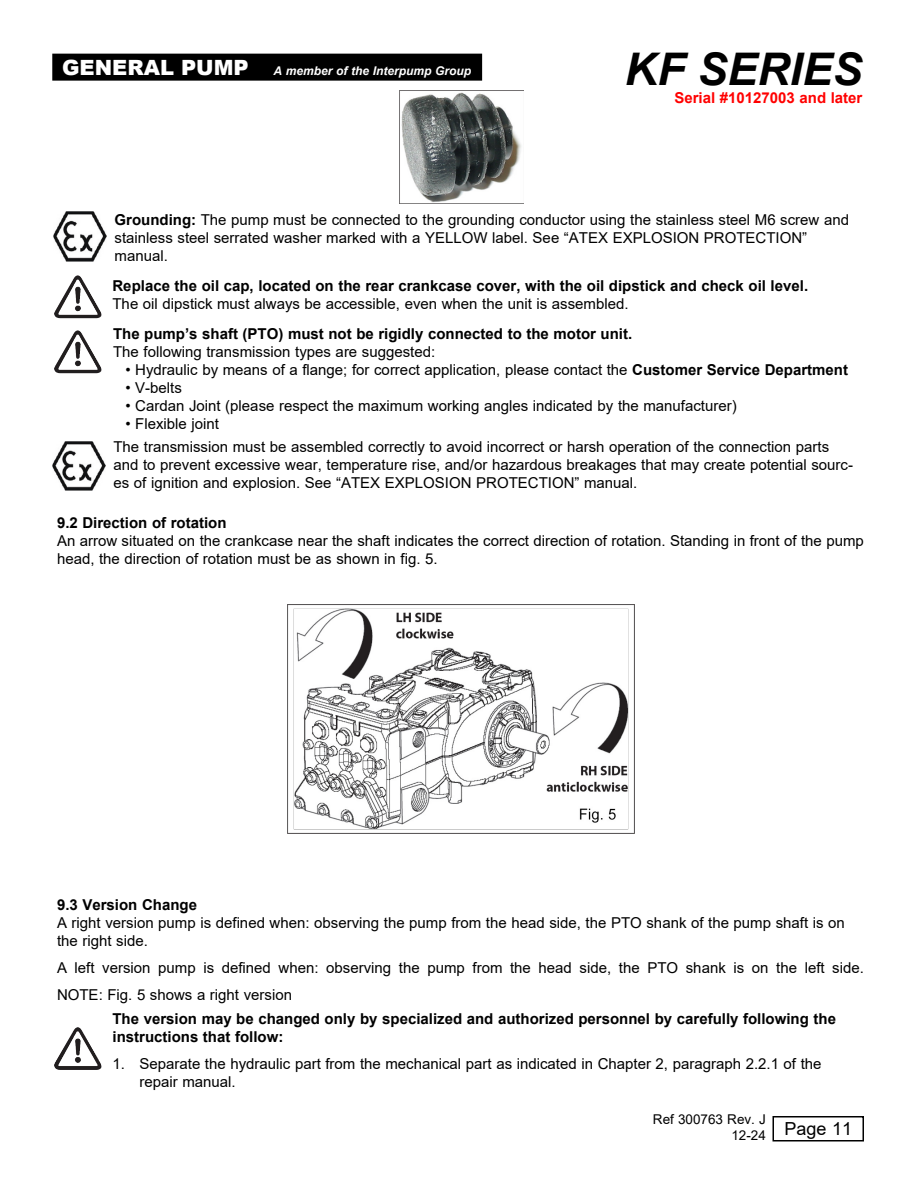
<style>
.page{position:relative;width:918px;height:1188px;background:#fff}
.page>*{position:absolute;margin:0;border:0;box-sizing:border-box;transform-origin:0 0}
.t1{font:italic 700 45px "Arial";color:#000}
.t2{font:18px "Arial";color:#000}
.t3{font:15px/18px "Arial";color:#000}
.t4{font:700 15px/18px "Arial";color:#000}
.t5{font:700 15px "Arial";color:#f00}
.t6{font:13.5px/16.2px "Arial";color:#000;text-align:right}
.t7{font:italic 700 12px "Arial";color:#fff}
.s1{font-weight:900;font-style:normal;font-size:21px}
.s2{font-weight:700}
</style>
<div class="page">
<div style="left:772px;top:1116px;width:92px;height:26px;border:2px solid #000"></div>
<img style="left:54px;top:330px;width:47px;height:43px">
<img style="left:54px;top:275px;width:47px;height:43px">
<img style="left:54px;top:1027px;width:47px;height:43px">
<div style="left:52px;top:54px;width:430px;height:27px;background:#000"></div>
<img style="left:399px;top:91px;width:123px;height:112px">
<img style="left:53px;top:212px;width:53px;height:49px">
<img style="left:53px;top:441px;width:53px;height:49px">
<img style="left:287px;top:605px;width:348px;height:228px">
<p class="t7" style="left:62px;top:63px;width:411px"><span class="s1">GENERAL PUMP</span> A member of the Interpump Group</p>
<h1 class="t1" style="left:625px;top:39px;width:239px">KF SERIES</h1>
<p class="t5" style="left:674px;top:87px;width:190px">Serial #10127003 and later</p>
<p class="t3" style="left:115px;top:211px;width:736px"><span class="s2">Grounding:</span> The pump must be connected to the grounding conductor using the stainless steel M6 screw and stainless steel serrated washer marked with a YELLOW label. See “ATEX EXPLOSION PROTECTION” manual.</p>
<p class="t4" style="left:112px;top:277px;width:697px">Replace the oil cap, located on the rear crankcase cover, with the oil dipstick and check oil level.</p>
<p class="t3" style="left:112px;top:294px;width:518px">The oil dipstick must always be accessible, even when the unit is assembled.</p>
<p class="t4" style="left:113px;top:325px;width:521px">The pump’s shaft (PTO) must not be rigidly connected to the motor unit.</p>
<p class="t3" style="left:113px;top:343px;width:324px">The following transmission types are suggested:</p>
<p class="t3" style="left:125px;top:361px;width:724px">• Hydraulic by means of a flange; for correct application, please contact the <span class="s2">Customer Service Department</span></p>
<p class="t3" style="left:125px;top:379px;width:58px">• V-belts</p>
<p class="t3" style="left:125px;top:397px;width:613px">• Cardan Joint (please respect the maximum working angles indicated by the manufacturer)</p>
<p class="t3" style="left:125px;top:415px;width:95px">• Flexible joint</p>
<p class="t3" style="left:113px;top:437px;width:741px">The transmission must be assembled correctly to avoid incorrect or harsh operation of the connection parts and to prevent excessive wear, temperature rise, and/or hazardous breakages that may create potential sourc&shy;es of ignition and explosion. See “ATEX EXPLOSION PROTECTION” manual.</p>
<p class="t4" style="left:57px;top:514px;width:171px">9.2 Direction of rotation</p>
<p class="t3" style="left:57px;top:532px;width:808px">An arrow situated on the crankcase near the shaft indicates the correct direction of rotation. Standing in front of the pump head, the direction of rotation must be as shown in fig. 5.</p>
<p class="t4" style="left:57px;top:896px;width:142px">9.3 Version Change</p>
<p class="t3" style="left:57px;top:914px;width:789px">A right version pump is defined when: observing the pump from the head side, the PTO shank of the pump shaft is on the right side.</p>
<p class="t3" style="left:57px;top:954px;width:808px;line-height:27px">A left version pump is defined when: observing the pump from the head side, the PTO shank is on the left side.<br>NOTE: Fig. 5 shows a right version</p>
<p class="t4" style="left:112px;top:1010px;width:725px">The version may be changed only by specialized and authorized personnel by carefully following the instructions that follow:</p>
<p class="t3" style="left:140px;top:1055px;width:684px;text-indent:-27px">1. Separate the hydraulic part from the mechanical part as indicated in Chapter 2, paragraph 2.2.1 of the repair manual.</p>
<p class="t6" style="left:653px;top:1111px;width:114px">Ref 300763 Rev. J<br>12-24</p>
<p class="t2" style="left:784px;top:1117px;width:69px">Page 11</p>
</div>
